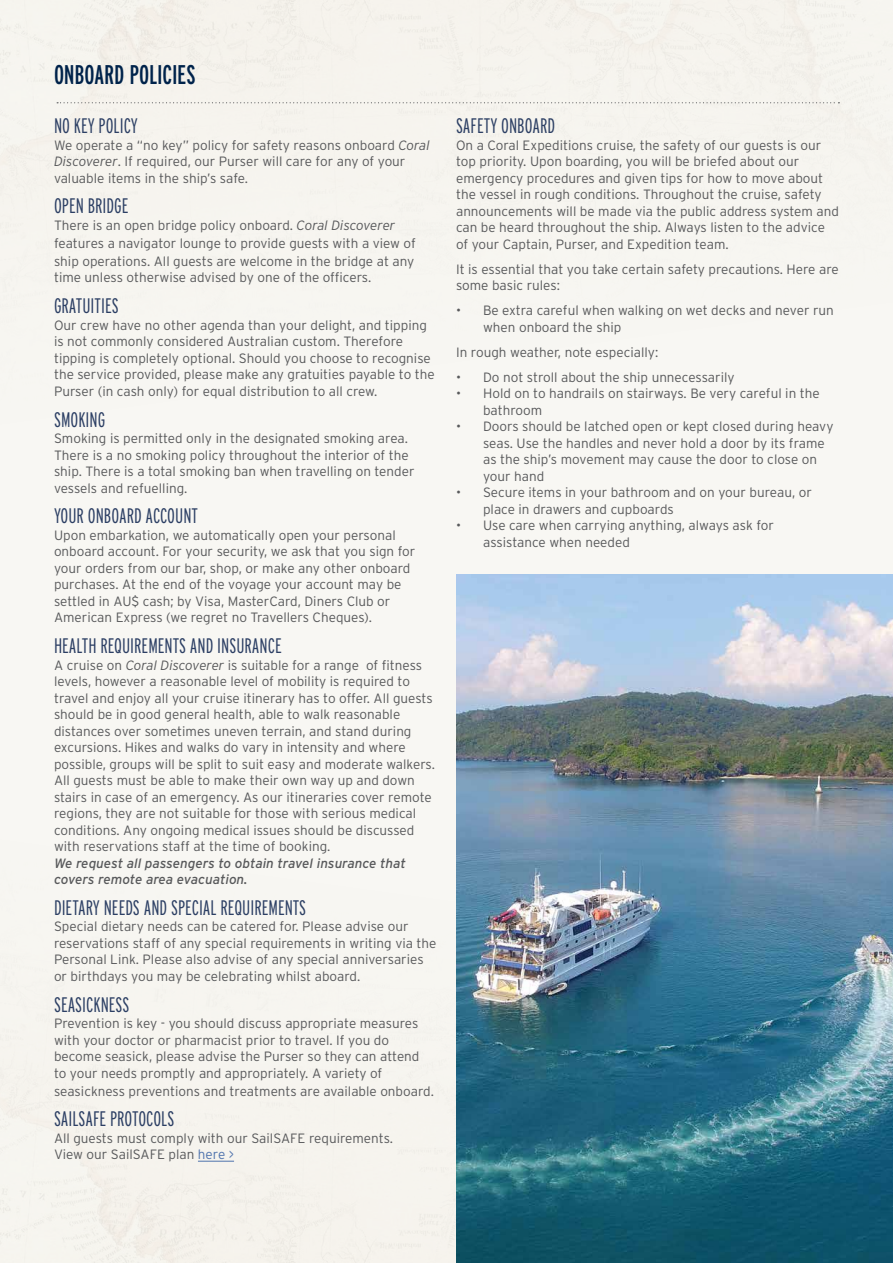
<style>
.page{position:relative;width:893px;height:1263px;background:#f8f7f3}
.page>*{position:absolute;margin:0;border:0;box-sizing:border-box;transform-origin:0 0}
.t1{font:extra-condensed 27px "Interstate";letter-spacing:-.005em;color:#00234b}
.t2{font:300 extra-condensed 21px "Interstate";color:#2c3f64}
.t3{font:300 13.5px/16.5px "Interstate";color:#58595b}
.t4{font:italic 13.5px/16.5px "Interstate";color:#58595b}
.s1{font-style:italic}
.s2{color:#4f73ad}
</style>
<div class="page">
<img style="left:0;top:0;width:893px;height:226px">
<hr style="left:198px;top:1161px;width:36px;height:1px;background:#4f73ad">
<svg style="left:57px;top:102px;width:782px;height:1px"></svg>
<img style="left:456px;top:574px;width:437px;height:689px">
<h1 class="t1" style="left:54px;top:58px;width:143px">ONBOARD POLICIES</h1>
<h2 class="t2" style="left:54px;top:113px;width:85px">NO KEY POLICY</h2>
<p class="t3" style="left:54px;top:137px;width:377px">We operate a “no key” policy for safety reasons onboard <span class="s1">Coral<br>Discoverer</span>. If required, our Purser will care for any of your valuable items in the ship’s safe.</p>
<h2 class="t2" style="left:54px;top:193px;width:76px">OPEN BRIDGE</h2>
<p class="t3" style="left:54px;top:216px;width:363px;line-height:18px">There is an open bridge policy onboard. <span class="s1">Coral Discoverer </span>features a navigator lounge to provide guests with a view of ship operations. All guests are welcome in the bridge at any</p>
<p class="t3" style="left:54px;top:269px;width:319px">time unless otherwise advised by one of the officers.</p>
<h2 class="t2" style="left:54px;top:293px;width:66px">GRATUITIES</h2>
<p class="t3" style="left:54px;top:317px;width:382px">Our crew have no other agenda than your delight, and tipping is not commonly considered Australian custom. Therefore tipping is completely optional. Should you choose to recognise the service provided, please make any gratuities payable to the Purser (in cash only) for equal distribution to all crew.</p>
<h2 class="t2" style="left:54px;top:406px;width:53px">SMOKING</h2>
<p class="t3" style="left:54px;top:430px;width:362px">Smoking is permitted only in the designated smoking area.<br>There is a no smoking policy throughout the interior of the ship. There is a total smoking ban when travelling on tender vessels and refuelling.</p>
<h2 class="t2" style="left:54px;top:503px;width:146px">YOUR ONBOARD ACCOUNT</h2>
<p class="t3" style="left:54px;top:527px;width:363px">Upon embarkation, we automatically open your personal onboard account. For your security, we ask that you sign for your orders from our bar, shop, or make any other onboard purchases. At the end of the voyage your account may be settled in AU$ cash; by Visa, MasterCard, Diners Club or American Express (we regret no Travellers Cheques).</p>
<h2 class="t2" style="left:54px;top:633px;width:229px">HEALTH REQUIREMENTS AND INSURANCE</h2>
<p class="t3" style="left:54px;top:656px;width:382px">A cruise on <span class="s1">Coral Discoverer</span> is suitable for a range of fitness levels, however a reasonable level of mobility is required to travel and enjoy all your cruise itinerary has to offer. All guests should be in good general health, able to walk reasonable distances over sometimes uneven terrain, and stand during excursions. Hikes and walks do vary in intensity and where possible, groups will be split to suit easy and moderate walkers.<br>All guests must be able to make their own way up and down stairs in case of an emergency. As our itineraries cover remote regions, they are not suitable for those with serious medical conditions. Any ongoing medical issues should be discussed with reservations staff at the time of booking.</p>
<p class="t4" style="left:54px;top:854px;width:353px">We request all passengers to obtain travel insurance that covers remote area evacuation.</p>
<h2 class="t2" style="left:54px;top:895px;width:254px">DIETARY NEEDS AND SPECIAL REQUIREMENTS</h2>
<p class="t3" style="left:54px;top:918px;width:384px">Special dietary needs can be catered for. Please advise our reservations staff of any special requirements in writing via the Personal Link. Please also advise of any special anniversaries or birthdays you may be celebrating whilst aboard.</p>
<h2 class="t2" style="left:54px;top:991px;width:77px">SEASICKNESS</h2>
<p class="t3" style="left:54px;top:1015px;width:367px">Prevention is key - you should discuss appropriate measures with your doctor or pharmacist prior to travel. If you do become seasick, please advise the Purser so they can attend to your needs promptly and appropriately. A variety of</p>
<p class="t3" style="left:54px;top:1082px;width:381px">seasickness preventions and treatments are available onboard.</p>
<h2 class="t2" style="left:54px;top:1106px;width:122px">SAILSAFE PROTOCOLS</h2>
<p class="t3" style="left:54px;top:1130px;width:341px">All guests must comply with our SailSAFE requirements.<br>View our SailSAFE plan <span class="s2">here &gt;</span></p>
<h2 class="t2" style="left:456px;top:113px;width:101px">SAFETY ONBOARD</h2>
<p class="t3" style="left:456px;top:137px;width:384px">On a Coral Expeditions cruise, the safety of our guests is our top priority. Upon boarding, you will be briefed about our emergency procedures and given tips for how to move about the vessel in rough conditions. Throughout the cruise, safety announcements will be made via the public address system and can be heard throughout the ship. Always listen to the advice of your Captain, Purser, and Expedition team.</p>
<p class="t3" style="left:456px;top:261px;width:384px">It is essential that you take certain safety precautions. Here are some basic rules:</p>
<p class="t3" style="left:483px;top:302px;width:352px;text-indent:-27px">• Be extra careful when walking on wet decks and never run when onboard the ship</p>
<p class="t3" style="left:456px;top:344px;width:204px">In rough weather, note especially:</p>
<p class="t3" style="left:456px;top:369px;width:280px">• Do not stroll about the ship unnecessarily</p>
<p class="t3" style="left:483px;top:385px;width:338px;text-indent:-27px">• Hold on to handrails on stairways. Be very careful in the bathroom</p>
<p class="t3" style="left:483px;top:418px;width:352px;text-indent:-27px">• Doors should be latched open or kept closed during heavy seas. Use the handles and never hold a door by its frame as the ship’s movement may cause the door to close on your hand</p>
<p class="t3" style="left:483px;top:484px;width:330px;text-indent:-27px">• Secure items in your bathroom and on your bureau, or place in drawers and cupboards</p>
<p class="t3" style="left:483px;top:517px;width:292px;text-indent:-27px">• Use care when carrying anything, always ask for assistance when needed</p>
</div>
